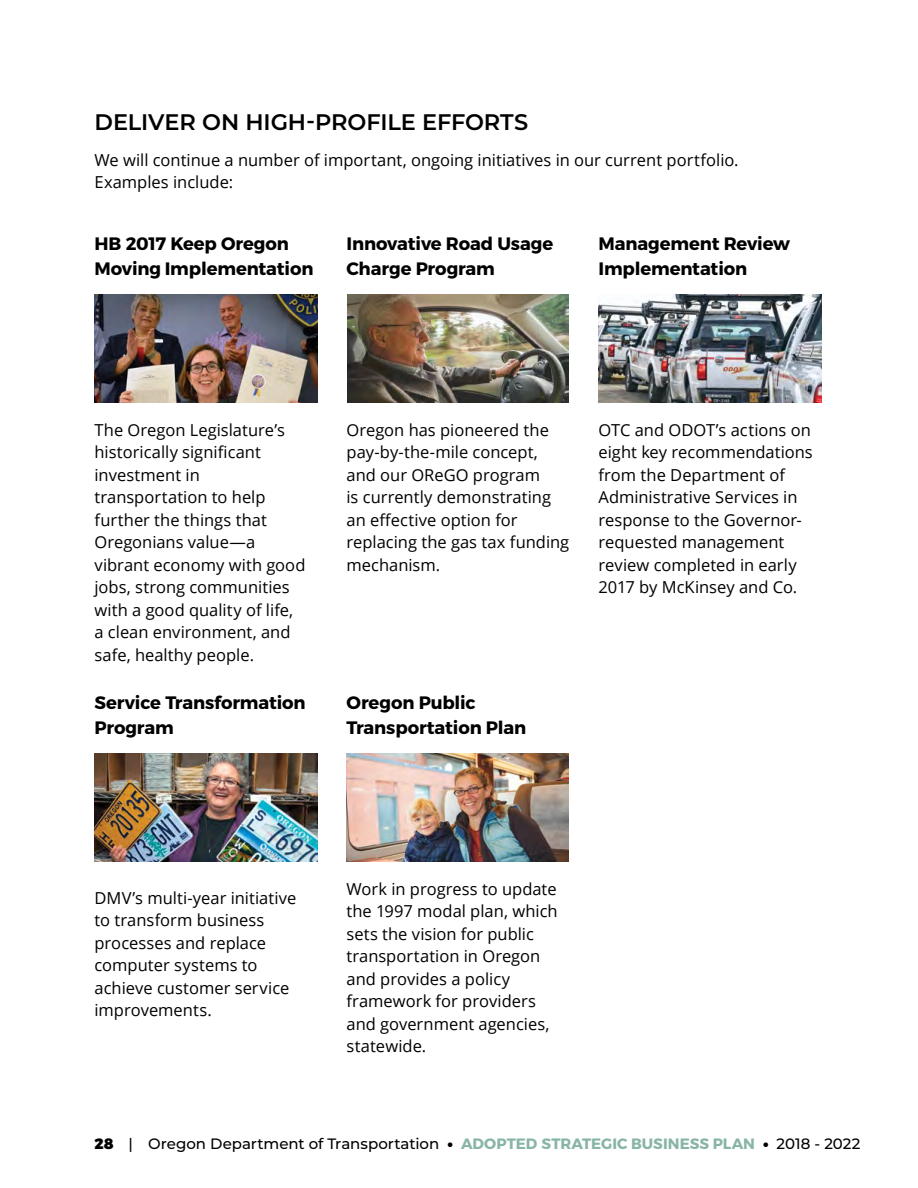
<style>
.page{position:relative;width:918px;height:1188px;background:#fff}
.page>*{position:absolute;margin:0;border:0;box-sizing:border-box;transform-origin:0 0}
.t1{font:600 22.5px "Montserrat";letter-spacing:-.005em;color:#000}
.t2{font:700 18px/25.5px "Montserrat";letter-spacing:-.005em;color:#000}
.t3{font:16.5px/22.5px "Open Sans";color:#000}
.t4{font:500 15px "Montserrat";color:#000}
.s1{font-weight:900}
.s2{font-weight:700;color:#88b5a4}
</style>
<div class="page">
<img style="left:94px;top:295px;width:223px;height:108px">
<img style="left:347px;top:295px;width:222px;height:108px">
<img style="left:598px;top:295px;width:223px;height:108px">
<img style="left:94px;top:754px;width:223px;height:108px">
<img style="left:346px;top:754px;width:223px;height:108px">
<h1 class="t1" style="left:94px;top:106px;width:435px">DELIVER ON HIGH-PROFILE EFFORTS</h1>
<p class="t3" style="left:94px;top:148px;width:646px">We will continue a number of important, ongoing initiatives in our current portfolio.<br>Examples include:</p>
<p class="t2" style="left:94px;top:231px;width:220px">HB 2017 Keep Oregon<br>Moving Implementation</p>
<p class="t2" style="left:346px;top:231px;width:208px">Innovative Road Usage<br>Charge Program</p>
<p class="t2" style="left:598px;top:231px;width:193px">Management Review<br>Implementation</p>
<p class="t3" style="left:94px;top:418px;width:212px">The Oregon Legislature’s historically significant investment in transportation to help further the things that<br>Oregonians value—a vibrant economy with good jobs, strong communities with a good quality of life, a clean environment, and safe, healthy people.</p>
<p class="t3" style="left:347px;top:418px;width:224px">Oregon has pioneered the pay-by-the-mile concept, and our OReGO program<br>is currently demonstrating an effective option for replacing the gas tax funding mechanism.</p>
<p class="t3" style="left:599px;top:418px;width:216px">OTC and ODOT’s actions on eight key recommendations from the Department of<br>Administrative Services in response to the Governor&shy;requested management review completed in early<br>2017 by McKinsey and Co.</p>
<p class="t2" style="left:94px;top:690px;width:213px">Service Transformation<br>Program</p>
<p class="t2" style="left:346px;top:690px;width:181px">Oregon Public<br>Transportation Plan</p>
<p class="t3" style="left:94px;top:886px;width:204px">DMV’s multi-year initiative to transform business processes and replace computer systems to achieve customer service improvements.</p>
<p class="t3" style="left:347px;top:877px;width:213px">Work in progress to update the 1997 modal plan, which sets the vision for public transportation in Oregon and provides a policy framework for providers and government agencies, statewide.</p>
<p class="t4" style="left:94px;top:1133px;width:767px"><span class="s1">28</span> | Oregon Department of Transportation <span class="s1">•</span> <span class="s2">ADOPTED STRATEGIC BUSINESS PLAN</span> <span class="s1">•</span> 2018 - 2022</p>
</div>
